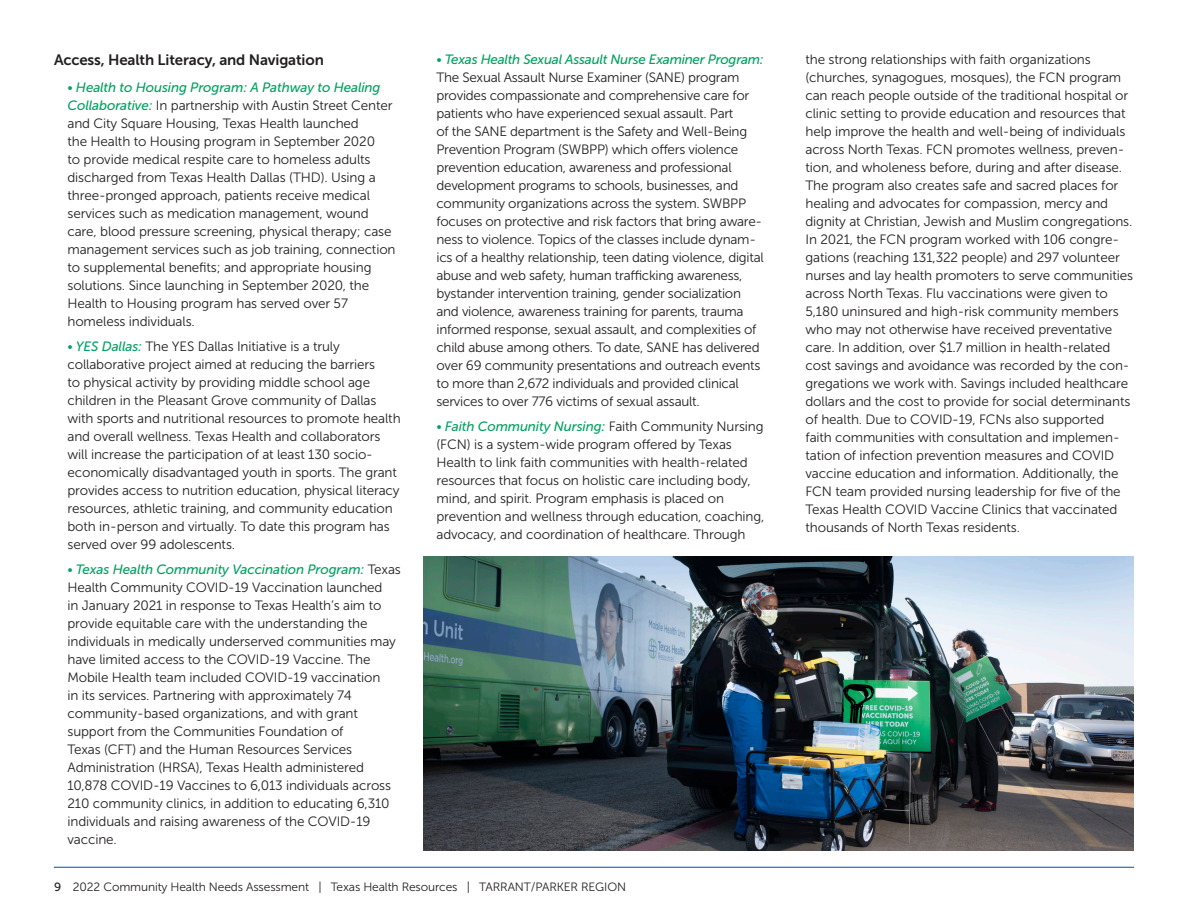
<style>
.page{position:relative;width:1188px;height:918px;background:#fff}
.page>*{position:absolute;margin:0;border:0;box-sizing:border-box;transform-origin:0 0}
.Subhead_Level_2{font:15px "Museo Sans 700";letter-spacing:-.01em;color:#231f20}
.t1{font:13.5px/18px "Museo Sans 300";letter-spacing:-.01em;color:#231f20}
.t2{font:12px "Museo Sans 300";letter-spacing:-.01em;color:#231f20}
.s1{color:#00a261}
.s2{font-family:"Museo Sans 500";font-style:italic;color:#00a261}
.s3{font-family:"Museo Sans 500"}
</style>
<div class="page">
<hr style="left:54px;top:867px;width:1080px;height:1px;background:#01529a">
<img style="left:423px;top:556px;width:711px;height:294px">
<p class="Subhead_Level_2" style="left:54px;top:52px;width:271px">Access, Health Literacy, and Navigation</p>
<p class="t1" style="left:68px;top:79px;width:330px"><span class="s1">•</span> <span class="s2">Health to Housing Program: A Pathway to Healing Collaborative:</span> In partnership with Austin Street Center and City Square Housing, Texas Health launched<br>the Health to Housing program in September 2020<br>to provide medical respite care to homeless adults discharged from Texas Health Dallas (THD). Using a three-pronged approach, patients receive medical services such as medication management, wound care, blood pressure screening, physical therapy; case management services such as job training, connection to supplemental benefits; and appropriate housing solutions. Since launching in September 2020, the Health to Housing program has served over 57 homeless individuals.</p>
<p class="t1" style="left:68px;top:337px;width:335px"><span class="s1">•</span> <span class="s2">YES Dallas:</span> The YES Dallas Initiative is a truly collaborative project aimed at reducing the barriers<br>to physical activity by providing middle school age children in the Pleasant Grove community of Dallas with sports and nutritional resources to promote health and overall wellness. Texas Health and collaborators will increase the participation of at least 130 socio&shy;economically disadvantaged youth in sports. The grant provides access to nutrition education, physical literacy resources, athletic training, and community education both in-person and virtually. To date this program has served over 99 adolescents.</p>
<p class="t1" style="left:68px;top:560px;width:335px"><span class="s1">•</span> <span class="s2">Texas Health Community Vaccination Program:</span> Texas Health Community COVID-19 Vaccination launched<br>in January 2021 in response to Texas Health’s aim to provide equitable care with the understanding the individuals in medically underserved communities may have limited access to the COVID-19 Vaccine. The Mobile Health team included COVID-19 vaccination<br>in its services. Partnering with approximately 74 community-based organizations, and with grant support from the Communities Foundation of<br>Texas (CFT) and the Human Resources Services Administration (HRSA), Texas Health administered 10,878 COVID-19 Vaccines to 6,013 individuals across 210 community clinics, in addition to educating 6,310 individuals and raising awareness of the COVID-19 vaccine.</p>
<p class="t1" style="left:436px;top:51px;width:329px"><span class="s1">•</span> <span class="s2">Texas Health Sexual Assault Nurse Examiner Program:<br></span>The Sexual Assault Nurse Examiner (SANE) program provides compassionate and comprehensive care for patients who have experienced sexual assault. Part<br>of the SANE department is the Safety and Well-Being Prevention Program (SWBPP) which offers violence prevention education, awareness and professional development programs to schools, businesses, and community organizations across the system. SWBPP focuses on protective and risk factors that bring aware&shy;ness to violence. Topics of the classes include dynam&shy;ics of a healthy relationship, teen dating violence, digital abuse and web safety, human trafficking awareness, bystander intervention training, gender socialization and violence, awareness training for parents, trauma informed response, sexual assault, and complexities of child abuse among others. To date, SANE has delivered over 69 community presentations and outreach events to more than 2,672 individuals and provided clinical services to over 776 victims of sexual assault.</p>
<p class="t1" style="left:436px;top:417px;width:329px"><span class="s1">•</span> <span class="s2">Faith Community Nursing:</span> Faith Community Nursing (FCN) is a system-wide program offered by Texas Health to link faith communities with health-related resources that focus on holistic care including body, mind, and spirit. Program emphasis is placed on prevention and wellness through education, coaching, advocacy, and coordination of healthcare. Through</p>
<p class="t2" style="left:54px;top:880px;width:574px"><span class="s3">9</span> 2022 Community Health Needs Assessment | Texas Health Resources | TARRANT/PARKER REGION</p>
<p class="t1" style="left:806px;top:51px;width:329px">the strong relationships with faith organizations (churches, synagogues, mosques), the FCN program can reach people outside of the traditional hospital or clinic setting to provide education and resources that help improve the health and well-being of individuals across North Texas. FCN promotes wellness, preven&shy;tion, and wholeness before, during and after disease.<br>The program also creates safe and sacred places for healing and advocates for compassion, mercy and dignity at Christian, Jewish and Muslim congregations.<br>In 2021, the FCN program worked with 106 congre&shy;gations (reaching 131,322 people) and 297 volunteer nurses and lay health promoters to serve communities across North Texas. Flu vaccinations were given to 5,180 uninsured and high-risk community members who may not otherwise have received preventative care. In addition, over $1.7 million in health-related cost savings and avoidance was recorded by the con&shy;gregations we work with. Savings included healthcare dollars and the cost to provide for social determinants of health. Due to COVID-19, FCNs also supported faith communities with consultation and implemen&shy;tation of infection prevention measures and COVID vaccine education and information. Additionally, the FCN team provided nursing leadership for five of the Texas Health COVID Vaccine Clinics that vaccinated thousands of North Texas residents.</p>
</div>
